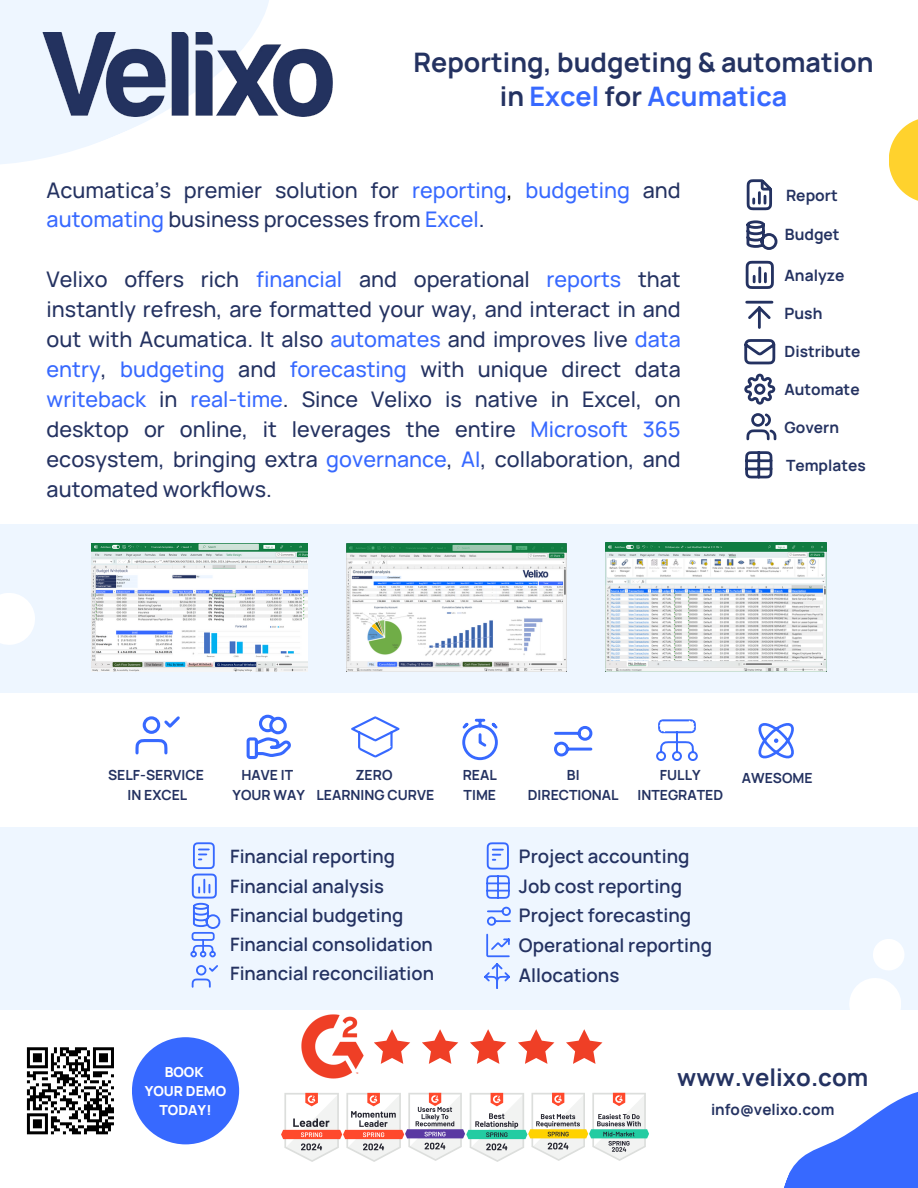
<style>
.page{position:relative;width:918px;height:1188px;background:#fff}
.page>*{position:absolute;margin:0;border:0;box-sizing:border-box;transform-origin:0 0}
.t1{font:700 26.85px/33.8px "Manrope";color:#243261;text-align:center}
.t2{font:700 23.85px "Manrope";color:#243261}
.t3{font:500 21.45px/29.8px "Manrope";color:#243261}
.t4{font:600 18.6px/29.7px "Manrope";color:#243261}
.t5{font:600 18.45px/29.2px "Manrope";color:#243261}
.t6{font:700 15.6px "Manrope";color:#243261}
.t7{font:700 15.45px "Manrope";color:#243261}
.t8{font:700 15.3px "Manrope";color:#243261}
.t9{font:700 13.95px "Manrope";color:#243261}
.t10{font:800 13.8px "Manrope";color:#fff}
.s1{color:#3769ff}
.s2{color:#000}
.s3{font-family:"Noto Sans";font-weight:400}
</style>
<div class="page">
<svg style="left:0;top:0;width:269px;height:164px;fill:#eef6ff"></svg>
<img style="left:42px;top:32px;width:291px;height:84px">
<div style="left:0;top:827px;width:918px;height:183px;background:#eef6ff"></div>
<svg style="left:849px;top:978px;width:52px;height:32px"></svg>
<svg style="left:873px;top:939px;width:31px;height:31px"></svg>
<svg style="left:190px;top:842px;width:31px;height:146px"></svg>
<svg style="left:487px;top:906px;width:24px;height:20px"></svg>
<svg style="left:486px;top:842px;width:24px;height:57px"></svg>
<svg style="left:484px;top:933px;width:26px;height:56px"></svg>
<div style="left:0;top:524px;width:918px;height:168px;background:#eef6ff"></div>
<svg style="left:351px;top:716px;width:48px;height:41px"></svg>
<svg style="left:656px;top:719px;width:42px;height:42px"></svg>
<svg style="left:554px;top:726px;width:39px;height:31px"></svg>
<svg style="left:135px;top:716px;width:45px;height:39px"></svg>
<svg style="left:246px;top:714px;width:45px;height:46px"></svg>
<svg style="left:462px;top:718px;width:36px;height:43px"></svg>
<svg style="left:758px;top:723px;width:36px;height:36px"></svg>
<svg style="left:745px;top:300px;width:29px;height:29px"></svg>
<svg style="left:746px;top:179px;width:26px;height:32px"></svg>
<svg style="left:746px;top:220px;width:32px;height:30px"></svg>
<svg style="left:745px;top:451px;width:28px;height:28px"></svg>
<svg style="left:744px;top:339px;width:33px;height:102px"></svg>
<svg style="left:745px;top:260px;width:29px;height:29px"></svg>
<img style="left:91px;top:543px;width:216px;height:129px">
<img style="left:347px;top:543px;width:219px;height:129px">
<img style="left:606px;top:543px;width:220px;height:128px">
<div style="left:0;top:593px;width:35px;height:52px;background:#fff"></div>
<svg style="left:889px;top:119px;width:29px;height:82px;fill:#ffd22d"></svg>
<img style="left:302px;top:1015px;width:62px;height:64px">
<svg style="left:374px;top:1029px;width:36px;height:35px"></svg>
<svg style="left:422px;top:1029px;width:36px;height:35px"></svg>
<svg style="left:470px;top:1029px;width:36px;height:35px"></svg>
<svg style="left:518px;top:1029px;width:36px;height:35px"></svg>
<svg style="left:566px;top:1029px;width:36px;height:35px"></svg>
<div style="left:132px;top:1037px;width:107px;height:107px;background:#3769ff;border-radius:50%"></div>
<svg style="left:784px;top:1092px;width:134px;height:96px"></svg>
<svg style="left:26px;top:1047px;width:88px;height:88px"></svg>
<svg style="left:281px;top:1093px;width:368px;height:69px"></svg>
<h5 class="t1" style="left:414px;top:45px;width:462px">Reporting, budgeting &amp; automation in <span class="s1">Excel</span> for <span class="s1">Acumatica</span></h5>
<p class="t3" style="left:47px;top:174px;width:636px">Acumatica’s premier solution for <span class="s1">reporting</span><span class="s2">,</span> <span class="s1">budgeting</span> and <span class="s1">automating</span> business processes from <span class="s1">Excel</span>.</p>
<h5 class="t3" style="left:47px;top:264px;width:636px;text-align:justify">Velixo o<span class="s3">ff</span>ers rich <span class="s1">financial</span> and operational <span class="s1">reports</span> that instantly refresh, are formatted your way, and interact in and out with Acumatica. It also <span class="s1">automates</span> and improves live <span class="s1">data entry</span>, <span class="s1">budgeting</span> and <span class="s1">forecasting</span> with unique direct data <span class="s1">writeback</span> in <span class="s1">real-time</span>. Since Velixo is native in Excel, on desktop or online, it leverages the entire <span class="s1">Microsoft 365 </span>ecosystem, bringing extra <span class="s1">governance</span>, <span class="s1">AI</span>, collaboration, and automated workflows.</h5>
<p class="t6" style="left:786px;top:185px;width:53px">Report</p>
<p class="t6" style="left:785px;top:224px;width:56px">Budget</p>
<p class="t6" style="left:785px;top:264px;width:61px">Analyze</p>
<p class="t6" style="left:785px;top:302px;width:39px">Push</p>
<p class="t7" style="left:785px;top:341px;width:77px">Distribute</p>
<p class="t7" style="left:785px;top:379px;width:77px">Automate</p>
<p class="t7" style="left:785px;top:416px;width:56px">Govern</p>
<p class="t7" style="left:786px;top:454px;width:81px">Templates</p>
<p class="t9" style="left:108px;top:765px;width:97px">SELF-SERVICE</p>
<h5 class="t9" style="left:127px;top:785px;width:61px">IN EXCEL</h5>
<p class="t9" style="left:242px;top:765px;width:53px">HAVE IT</p>
<h5 class="t9" style="left:233px;top:785px;width:74px">YOUR WAY</h5>
<p class="t9" style="left:355px;top:765px;width:39px">ZERO</p>
<h5 class="t9" style="left:316px;top:785px;width:119px">LEARNING CURVE</h5>
<p class="t9" style="left:463px;top:765px;width:36px">REAL</p>
<h5 class="t9" style="left:464px;top:785px;width:34px">TIME</h5>
<p class="t9" style="left:567px;top:765px;width:14px">BI</p>
<h5 class="t9" style="left:528px;top:785px;width:92px">DIRECTIONAL</h5>
<p class="t9" style="left:660px;top:765px;width:42px">FULLY</p>
<h5 class="t9" style="left:637px;top:785px;width:87px">INTEGRATED</h5>
<p class="t9" style="left:742px;top:768px;width:72px">AWESOME</p>
<h1 class="t5" style="left:230px;top:842px;width:205px">Financial reporting<br>Financial analysis<br>Financial budgeting<br>Financial consolidation<br>Financial reconciliation</h1>
<p class="t4" style="left:519px;top:841px;width:172px">Project accounting<br>Job cost reporting</p>
<p class="t4" style="left:519px;top:900px;width:174px">Project forecasting</p>
<p class="t4" style="left:519px;top:930px;width:195px">Operational reporting</p>
<p class="t4" style="left:519px;top:960px;width:102px">Allocations</p>
<p class="t10" style="left:165px;top:1062px;width:40px">BOOK</p>
<p class="t10" style="left:145px;top:1081px;width:83px">YOUR DEMO</p>
<p class="t10" style="left:160px;top:1100px;width:54px">TODAY!</p>
<p class="t8" style="left:711px;top:1098px;width:125px">info@velixo.com</p>
<p class="t2" style="left:677px;top:1061px;width:193px">www.velixo.com</p>
</div>
